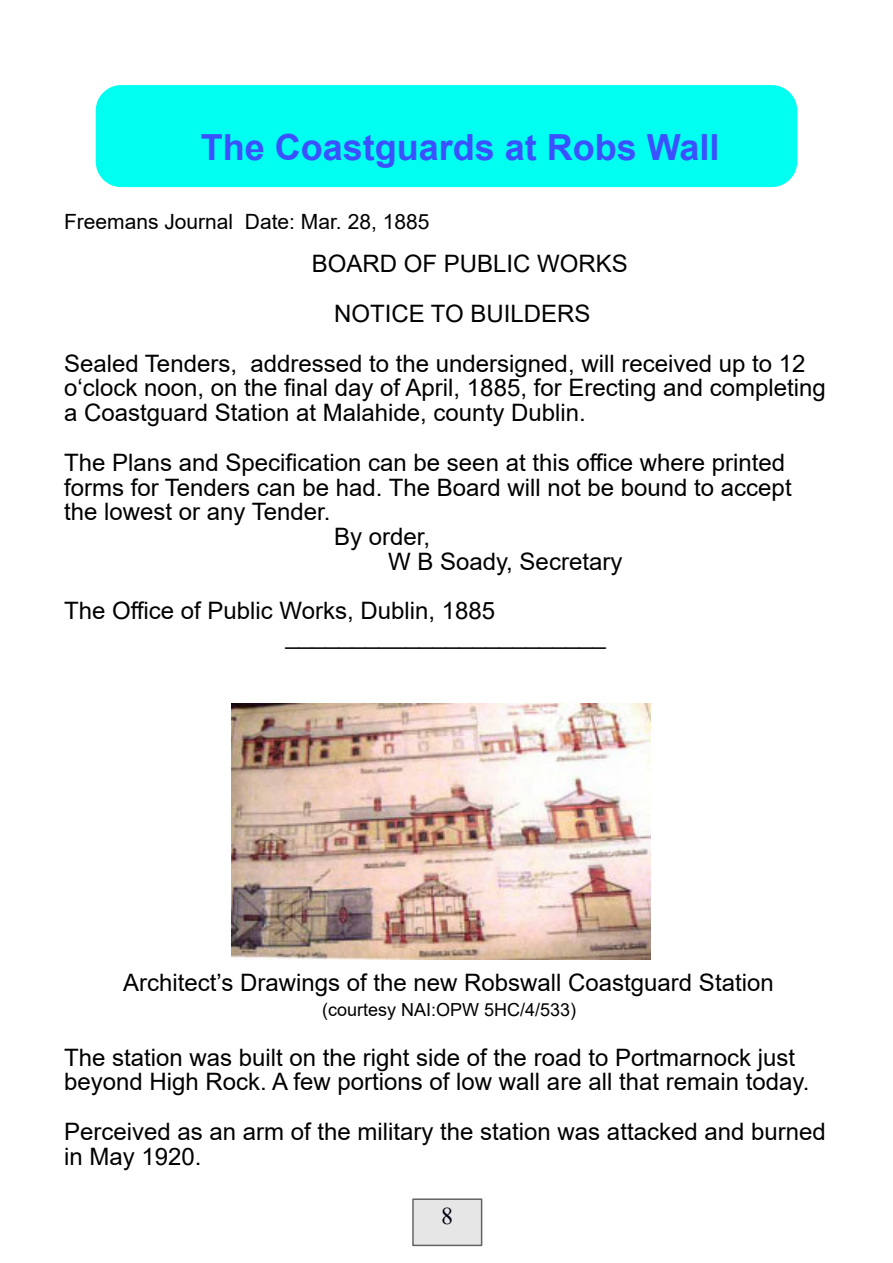
<style>
.page{position:relative;width:893px;height:1263px;background:#fff}
.page>*{position:absolute;margin:0;border:0;box-sizing:border-box;transform-origin:0 0}
.t1{font:700 36px "Arial";color:#3b50ff}
.t2{font:24px/24.8px "Arial";color:#000}
.t3{font:24px "Times New Roman";color:#01000f}
.t4{font:21px "Arial";color:#000}
.t5{font:18px "Arial";color:#000}
</style>
<div class="page">
<div style="left:413px;top:1199px;width:69px;height:46px;background:#e6e6e6"></div>
<div style="left:412px;top:1198px;width:70px;height:48px;border:2px solid #4d4d4d"></div>
<img style="left:231px;top:703px;width:420px;height:256px">
<div style="left:96px;top:85px;width:701px;height:102px;background:#00fff0;border-radius:26px"></div>
<h1 class="t1" style="left:201px;top:134px;width:520px">The Coastguards at Robs Wall</h1>
<p class="t4" style="left:64px;top:214px;width:367px">Freemans Journal Date: Mar. 28, 1885</p>
<p class="t2" style="left:312px;top:254px;width:318px">BOARD OF PUBLIC WORKS</p>
<p class="t2" style="left:334px;top:303px;width:258px">NOTICE TO BUILDERS</p>
<p class="t2" style="left:64px;top:353px;width:743px">Sealed Tenders, addressed to the undersigned, will received up to 12</p>
<p class="t2" style="left:64px;top:378px;width:763px">o‘clock noon, on the final day of April, 1885, for Erecting and completing a Coastguard Station at Malahide, county Dublin.</p>
<p class="t2" style="left:64px;top:452px;width:723px">The Plans and Specification can be seen at this office where printed</p>
<p class="t2" style="left:64px;top:477px;width:729px">forms for Tenders can be had. The Board will not be bound to accept</p>
<p class="t2" style="left:64px;top:502px;width:268px">the lowest or any Tender.</p>
<p class="t2" style="left:334px;top:526px;width:98px">By order,</p>
<p class="t2" style="left:388px;top:551px;width:236px">W B Soady, Secretary</p>
<p class="t2" style="left:286px;top:601px;width:322px;text-indent:-222px">The Office of Public Works, Dublin, 1885 ________________________</p>
<p class="t2" style="left:123px;top:973px;width:652px">Architect’s Drawings of the new Robswall Coastguard Station</p>
<p class="t5" style="left:322px;top:1003px;width:256px">(courtesy NAI:OPW 5HC/4/533)</p>
<p class="t2" style="left:64px;top:1047px;width:747px">The station was built on the right side of the road to Portmarnock just beyond High Rock. A few portions of low wall are all that remain today.</p>
<p class="t2" style="left:64px;top:1121px;width:763px">Perceived as an arm of the military the station was attacked and burned in May 1920.</p>
<p class="t3" style="left:441px;top:1208px;width:13px">8</p>
</div>
